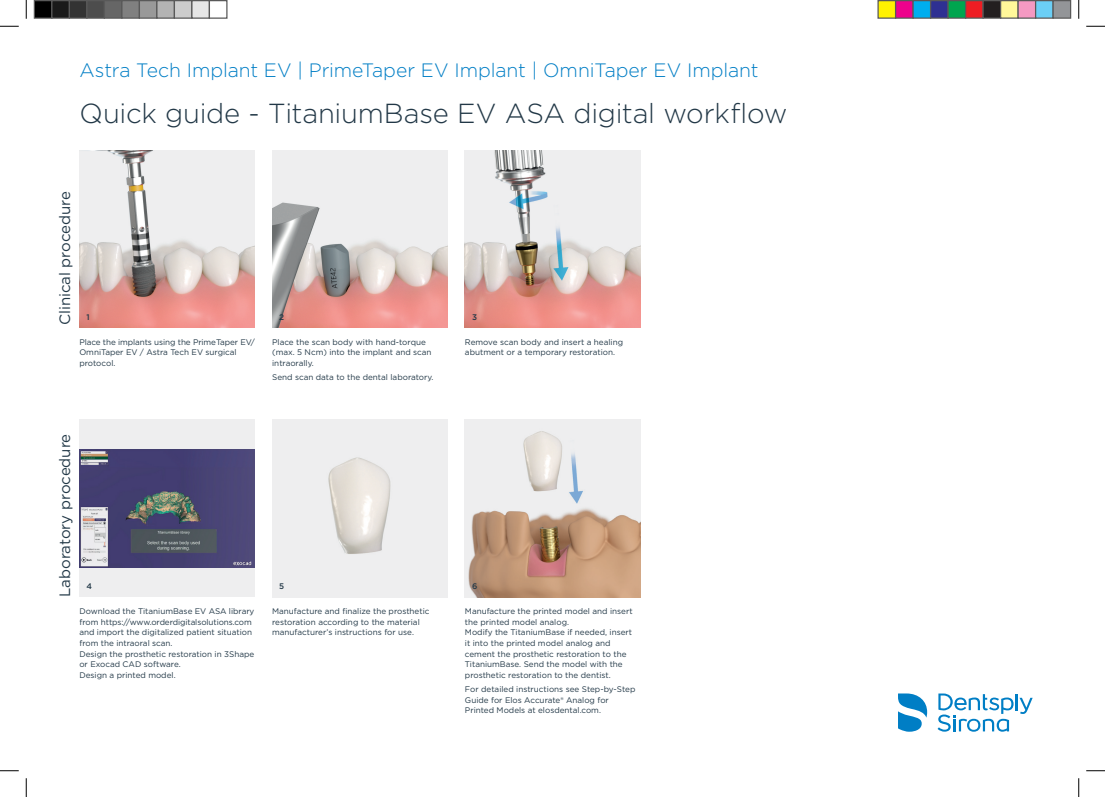
<style>
.page{position:relative;width:1105px;height:797px;background:#fff}
.page>*{position:absolute;margin:0;border:0;box-sizing:border-box;transform-origin:0 0}
.t1{font:300 27.5px "Gotham";letter-spacing:-.01em;color:#223847}
.t2{font:300 19.38px "Gotham";letter-spacing:-.005em;color:#007ec5}
.t3{font:15px "Gotham";color:#223847}
.t4{font:8.12px/10.6px "Gotham";color:#223847}
.t5{font:500 8.12px "Gotham";color:#223847}
</style>
<div class="page">
<hr style="left:1015px;top:694px;width:3px;height:16px;background:#007ec5">
<svg style="left:1019px;top:697px;width:14px;height:17px"></svg>
<svg style="left:937px;top:693px;width:76px;height:38px"></svg>
<svg style="left:898px;top:693px;width:29px;height:38px"></svg>
<img style="left:465px;top:420px;width:175px;height:177px">
<img style="left:79px;top:150px;width:175px;height:177px">
<img style="left:272px;top:150px;width:175px;height:177px">
<img style="left:465px;top:150px;width:175px;height:177px">
<img style="left:272px;top:420px;width:175px;height:177px">
<div style="left:79px;top:420px;width:175px;height:177px;background:#eeeeef"></div>
<img style="left:79px;top:450px;width:175px;height:117px">
<svg style="left:0;top:25px;width:19px;height:2px"></svg>
<svg style="left:1086px;top:25px;width:19px;height:2px"></svg>
<svg style="left:0;top:770px;width:19px;height:1px"></svg>
<svg style="left:1086px;top:770px;width:19px;height:1px"></svg>
<svg style="left:25px;top:0;width:2px;height:19px"></svg>
<svg style="left:25px;top:778px;width:2px;height:19px"></svg>
<svg style="left:1078px;top:0;width:1px;height:19px"></svg>
<svg style="left:1078px;top:778px;width:1px;height:19px"></svg>
<div style="left:34px;top:1px;width:18px;height:17px;background:#000"></div>
<div style="left:34px;top:0;width:18px;height:19px;border:1px solid #595959"></div>
<div style="left:52px;top:1px;width:17px;height:17px;background:#1a1a1a"></div>
<div style="left:51px;top:0;width:19px;height:19px;border:1px solid #595959"></div>
<div style="left:69px;top:1px;width:18px;height:17px;background:#333"></div>
<div style="left:69px;top:0;width:19px;height:19px;border:1px solid #595959"></div>
<div style="left:87px;top:1px;width:17px;height:17px;background:#4d4d4d"></div>
<div style="left:86px;top:0;width:19px;height:19px;border:1px solid #595959"></div>
<div style="left:104px;top:1px;width:18px;height:17px;background:#666"></div>
<div style="left:104px;top:0;width:18px;height:19px;border:1px solid #595959"></div>
<div style="left:122px;top:1px;width:17px;height:17px;background:#808080"></div>
<div style="left:121px;top:0;width:19px;height:19px;border:1px solid #595959"></div>
<div style="left:139px;top:1px;width:18px;height:17px;background:#999"></div>
<div style="left:139px;top:0;width:19px;height:19px;border:1px solid #595959"></div>
<div style="left:157px;top:1px;width:17px;height:17px;background:#b3b3b3"></div>
<div style="left:156px;top:0;width:19px;height:19px;border:1px solid #595959"></div>
<div style="left:174px;top:1px;width:18px;height:17px;background:#ccc"></div>
<div style="left:174px;top:0;width:18px;height:19px;border:1px solid #595959"></div>
<div style="left:192px;top:1px;width:17px;height:17px;background:#e6e6e6"></div>
<div style="left:191px;top:0;width:19px;height:19px;border:1px solid #595959"></div>
<div style="left:209px;top:0;width:19px;height:19px;border:1px solid #595959"></div>
<div style="left:878px;top:1px;width:17px;height:17px;background:#fff101"></div>
<div style="left:877px;top:0;width:19px;height:19px;border:1px solid #595959"></div>
<div style="left:895px;top:1px;width:18px;height:17px;background:#ed028c"></div>
<div style="left:895px;top:0;width:19px;height:19px;border:1px solid #595959"></div>
<div style="left:913px;top:1px;width:17px;height:17px;background:#00aeef"></div>
<div style="left:912px;top:0;width:19px;height:19px;border:1px solid #595959"></div>
<div style="left:930px;top:1px;width:18px;height:17px;background:#2e3092"></div>
<div style="left:930px;top:0;width:19px;height:19px;border:1px solid #595959"></div>
<div style="left:948px;top:1px;width:17px;height:17px;background:#00a54f"></div>
<div style="left:947px;top:0;width:19px;height:19px;border:1px solid #595959"></div>
<div style="left:965px;top:1px;width:18px;height:17px;background:#ee1d23"></div>
<div style="left:965px;top:0;width:19px;height:19px;border:1px solid #595959"></div>
<div style="left:983px;top:1px;width:17px;height:17px;background:#231f20"></div>
<div style="left:982px;top:0;width:19px;height:19px;border:1px solid #595959"></div>
<div style="left:1000px;top:1px;width:18px;height:17px;background:#fff79a"></div>
<div style="left:1000px;top:0;width:19px;height:19px;border:1px solid #595959"></div>
<div style="left:1018px;top:1px;width:17px;height:17px;background:#f499c2"></div>
<div style="left:1017px;top:0;width:19px;height:19px;border:1px solid #595959"></div>
<div style="left:1035px;top:1px;width:18px;height:17px;background:#6bcff6"></div>
<div style="left:1035px;top:0;width:19px;height:19px;border:1px solid #595959"></div>
<div style="left:1053px;top:1px;width:17px;height:17px;background:#939598"></div>
<div style="left:1052px;top:0;width:19px;height:19px;border:1px solid #595959"></div>
<h2 class="t2" style="left:79px;top:58px;width:681px">Astra Tech Implant EV | PrimeTaper EV Implant | OmniTaper EV Implant</h2>
<h1 class="t1" style="left:79px;top:96px;width:710px">Quick guide - TitaniumBase EV ASA digital workflow</h1>
<h3 class="t3" style="left:55px;top:325px;width:136px;rotate:-90deg">Clinical procedure</h3>
<p class="t5" style="left:86px;top:312px;width:5px">1</p>
<p class="t5" style="left:279px;top:312px;width:6px">2</p>
<p class="t5" style="left:472px;top:312px;width:7px">3</p>
<p class="t4" style="left:79px;top:336px;width:177px">Place the implants using the PrimeTaper EV/<br>OmniTaper EV / Astra Tech EV surgical protocol.</p>
<p class="t4" style="left:272px;top:336px;width:161px">Place the scan body with hand-torque (max. 5 Ncm) into the implant and scan intraorally.</p>
<p class="t4" style="left:272px;top:372px;width:163px">Send scan data to the dental laboratory.</p>
<h3 class="t3" style="left:55px;top:597px;width:165px;rotate:-90deg">Laboratory procedure</h3>
<p class="t5" style="left:86px;top:581px;width:7px">4</p>
<p class="t5" style="left:279px;top:581px;width:7px">5</p>
<p class="t4" style="left:465px;top:336px;width:160px">Remove scan body and insert a healing abutment or a temporary restoration.</p>
<p class="t5" style="left:472px;top:581px;width:7px">6</p>
<p class="t4" style="left:79px;top:605px;width:177px">Download the TitaniumBase EV ASA library from https://www.orderdigitalsolutions.com and import the digitalized patient situation from the intraoral scan.<br>Design the prosthetic restoration in 3Shape or Exocad CAD software.<br>Design a printed model.</p>
<p class="t4" style="left:272px;top:606px;width:159px">Manufacture and finalize the prosthetic restoration according to the material manufacturer’s instructions for use.</p>
<p class="t4" style="left:465px;top:606px;width:169px">Manufacture the printed model and insert the printed model analog.<br>Modify the TitaniumBase if needed, insert it into the printed model analog and cement the prosthetic restoration to the TitaniumBase. Send the model with the prosthetic restoration to the dentist.</p>
<p class="t4" style="left:465px;top:683px;width:172px">For detailed instructions see Step-by-Step<br>Guide for Elos Accurate® Analog for<br>Printed Models at elosdental.com.</p>
</div>
